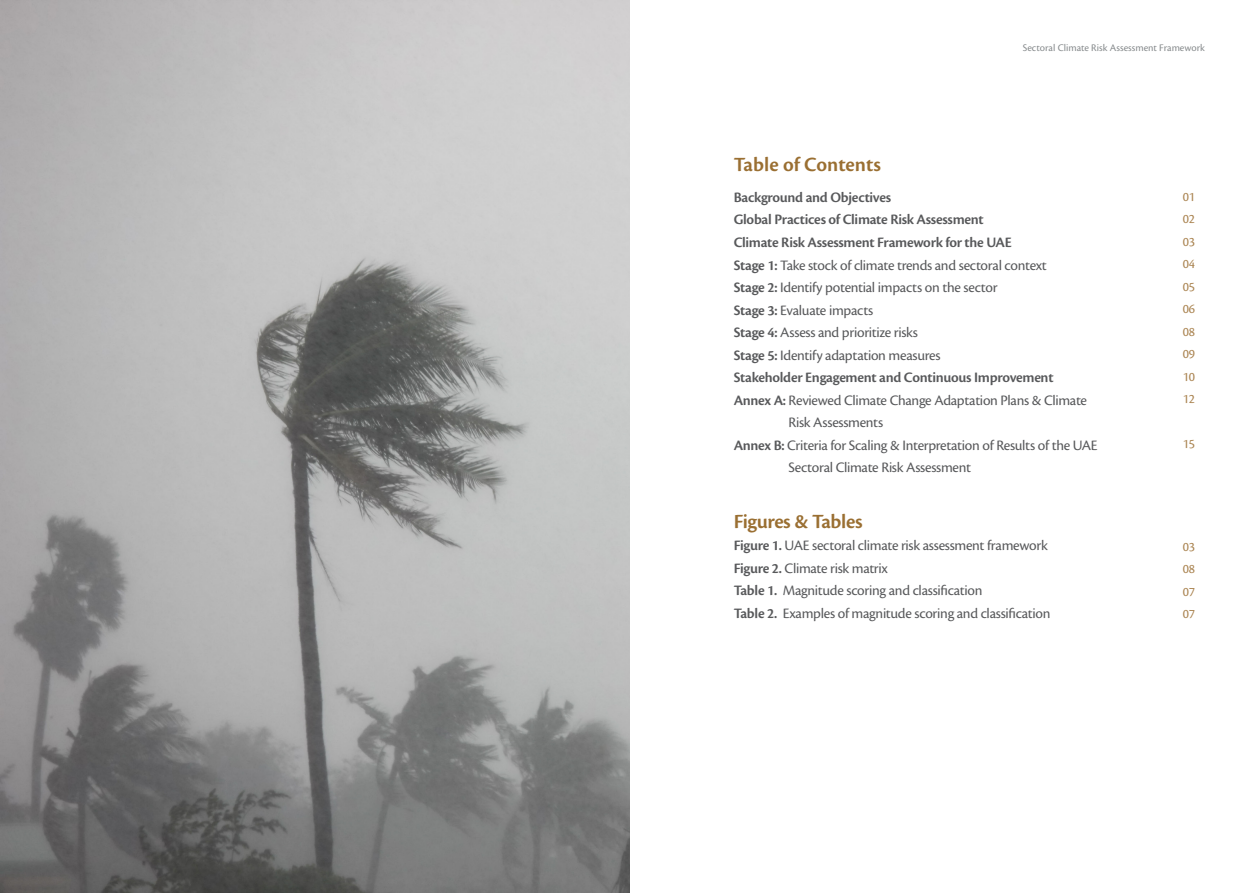
<style>
.page{position:relative;width:1259px;height:893px;background:#fff}
.page>*{position:absolute;margin:0;border:0;box-sizing:border-box;transform-origin:0 0}
.t1{font:600 21px "Cronos Pro";letter-spacing:-.015em;color:#9a6f32}
.t2{font:15px/22.5px "Cronos Pro";letter-spacing:-.02em;color:#58595b}
.t3{font:600 15px "Cronos Pro";letter-spacing:-.02em;color:#58595b}
.t4{font:13.5px/22.5px "Cronos Pro";letter-spacing:-.02em;color:#aa8451;text-align:justify}
.t5{font:10.5px "Cronos Pro";color:#888c8e}
.s1{font-weight:600}
</style>
<div class="page">
<img style="left:0;top:0;width:629px;height:893px">
<h1 class="t1" style="left:733px;top:152px;width:149px">Table of Contents</h1>
<p class="t5" style="left:1022px;top:41px;width:184px">Sectoral Climate Risk Assessment Framework</p>
<p class="t3" style="left:733px;top:189px;width:159px">Background and Objectives</p>
<p class="t3" style="left:733px;top:211px;width:251px">Global Practices of Climate Risk Assessment</p>
<p class="t3" style="left:733px;top:234px;width:279px">Climate Risk Assessment Framework for the UAE</p>
<p class="t2" style="left:733px;top:254px;width:315px"><span class="s1">Stage 1:</span> Take stock of climate trends and sectoral context</p>
<p class="t2" style="left:733px;top:276px;width:265px"><span class="s1">Stage 2:</span> Identify potential impacts on the sector</p>
<p class="t2" style="left:733px;top:299px;width:141px"><span class="s1">Stage 3:</span> Evaluate impacts</p>
<p class="t2" style="left:733px;top:321px;width:186px"><span class="s1">Stage 4:</span> Assess and prioritize risks</p>
<p class="t2" style="left:733px;top:344px;width:208px"><span class="s1">Stage 5:</span> Identify adaptation measures</p>
<p class="t3" style="left:733px;top:369px;width:321px">Stakeholder Engagement and Continuous Improvement</p>
<p class="t2" style="left:733px;top:389px;width:355px"><span class="s1">Annex A:</span> Reviewed Climate Change Adaptation Plans &amp; Climate</p>
<p class="t2" style="left:788px;top:411px;width:96px">Risk Assessments</p>
<p class="t2" style="left:733px;top:434px;width:365px"><span class="s1">Annex B:</span> Criteria for Scaling &amp; Interpretation of Results of the UAE</p>
<p class="t2" style="left:788px;top:456px;width:184px">Sectoral Climate Risk Assessment</p>
<h1 class="t1" style="left:733px;top:509px;width:130px">Figures &amp; Tables</h1>
<p class="t2" style="left:733px;top:534px;width:318px"><span class="s1">Figure 1.</span> UAE sectoral climate risk assessment framework <span class="s1">Figure 2.</span> Climate risk matrix<br><span class="s1">Table 1.</span> Magnitude scoring and classification<br><span class="s1">Table 2.</span> Examples of magnitude scoring and classification</p>
<p class="t4" style="left:1182px;top:185px;width:14px">01<br>02<br>03<br>04<br>05<br>06<br>08<br>09<br>10<br>12</p>
<p class="t4" style="left:1182px;top:433px;width:14px">15</p>
<p class="t4" style="left:1182px;top:535px;width:14px">03<br>08<br>07<br>07</p>
</div>
